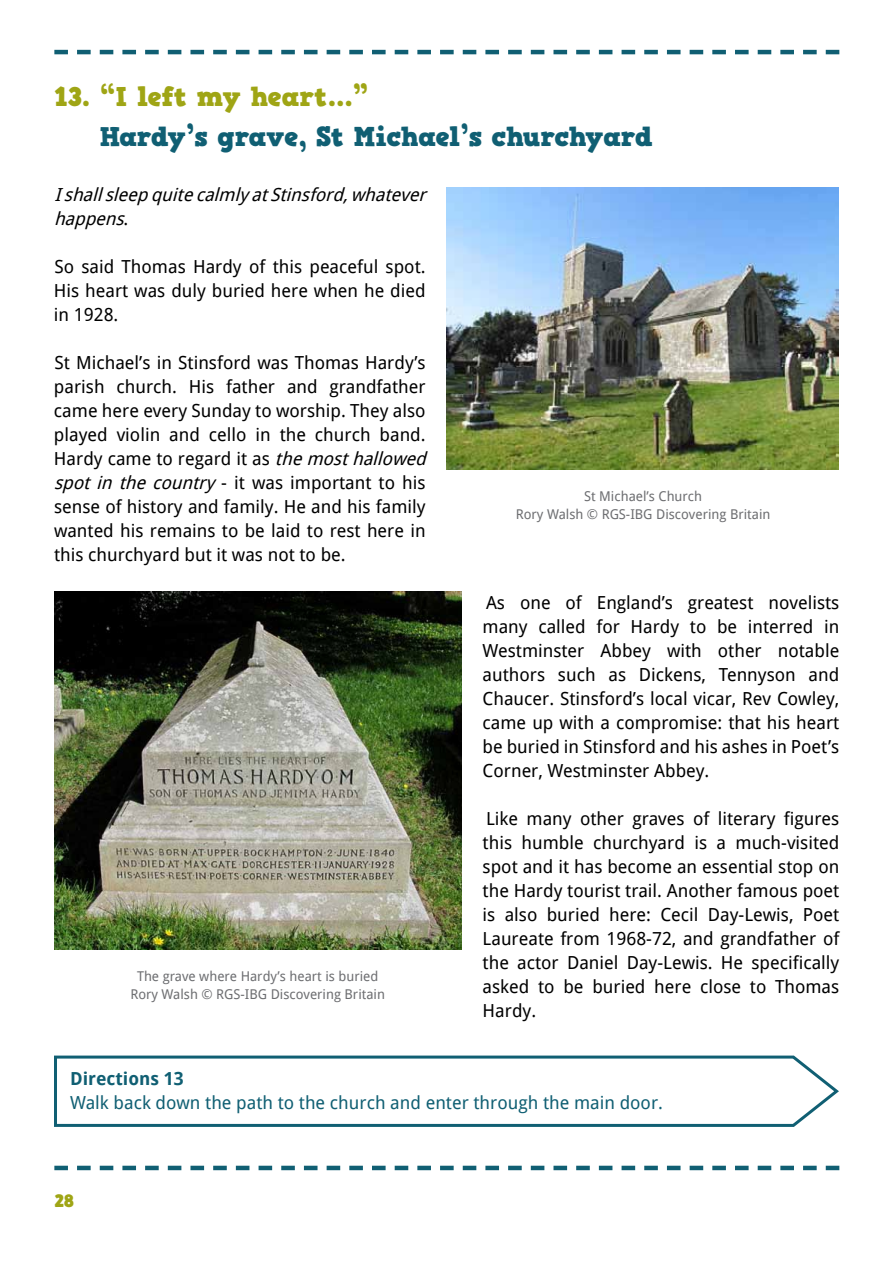
<style>
.page{position:relative;width:893px;height:1263px;background:#fff}
.page>*{position:absolute;margin:0;border:0;box-sizing:border-box;transform-origin:0 0}
.t1{font:27px "HVD Comic Serif Pro";letter-spacing:-.02em;color:#105f73}
.t2{font:27px "HVD Comic Serif Pro";color:#9fa515}
.t3{font:18px/24px "Droid Sans";color:#000;text-align:justify}
.t4{font:18px "Droid Sans";color:#105f73}
.t5{font:italic 18px/24px "Droid Sans";color:#000}
.t6{font:700 18px "Droid Sans";color:#105f73}
.t7{font:18px "HVD Comic Serif Pro";color:#9fa515}
.t8{font:13.5px/18px "Droid Sans";color:#6d6e71;text-align:center}
.s1{font-style:normal}
.s2{font-style:italic}
</style>
<div class="page">
<svg style="left:54px;top:50px;width:785px;height:4px"></svg>
<svg style="left:54px;top:1166px;width:785px;height:4px"></svg>
<svg style="left:54px;top:1055px;width:785px;height:72px"></svg>
<img style="left:54px;top:592px;width:407px;height:357px">
<img style="left:447px;top:187px;width:392px;height:283px">
<h1 class="t2" style="left:54px;top:76px;width:316px">13. “I left my heart...”</h1>
<h1 class="t1" style="left:100px;top:116px;width:554px">Hardy’s grave, St Michael’s churchyard</h1>
<p class="t5" style="left:54px;top:183px;width:379px">Ishallsleep quitecalmly atStinsford,whatever happens<span class="s1">.</span></p>
<p class="t3" style="left:54px;top:255px;width:373px">So said Thomas Hardy of this peaceful spot.<br>His heart was duly buried here when he died in 1928.</p>
<p class="t3" style="left:54px;top:351px;width:379px;text-align:left">St Michael’s in Stinsford was Thomas Hardy’s parish church. His father and grandfather came here every Sunday to worship. They also played violin and cello in the church band.<br>Hardy came to regard it as <span class="s2">themosthallowed spot in the country</span> - it was important to his sense of history and family. He and his family wanted his remains to be laid to rest here in this churchyard but it was not to be.</p>
<p class="t8" style="left:130px;top:967px;width:256px">The grave where Hardy’s heart is buried<br>Rory Walsh © RGS-IBG Discovering Britain</p>
<p class="t8" style="left:516px;top:487px;width:256px">St Michael’s Church<br>Rory Walsh © RGS-IBG Discovering Britain</p>
<p class="t3" style="left:483px;top:591px;width:358px">As one of England’s greatest novelists many called for Hardy to be interred in Westminster Abbey with other notable authors such as Dickens, Tennyson and Chaucer. Stinsford’s local vicar, Rev Cowley, came up with a compromise: that his heart be buried in Stinsford and his ashes in Poet’s Corner, Westminster Abbey.</p>
<p class="t3" style="left:483px;top:807px;width:358px">Like many other graves of literary figures this humble churchyard is a much-visited spot and it has become an essential stop on the Hardy tourist trail. Another famous poet is also buried here: Cecil Day-Lewis, Poet Laureate from 1968-72, and grandfather of the actor Daniel Day-Lewis. He specifically asked to be buried here close to Thomas Hardy.</p>
<p class="t6" style="left:70px;top:1068px;width:115px">Directions 13</p>
<p class="t4" style="left:70px;top:1092px;width:594px">Walk back down the path to the church and enter through the main door.</p>
<p class="t7" style="left:54px;top:1187px;width:22px">28</p>
</div>
